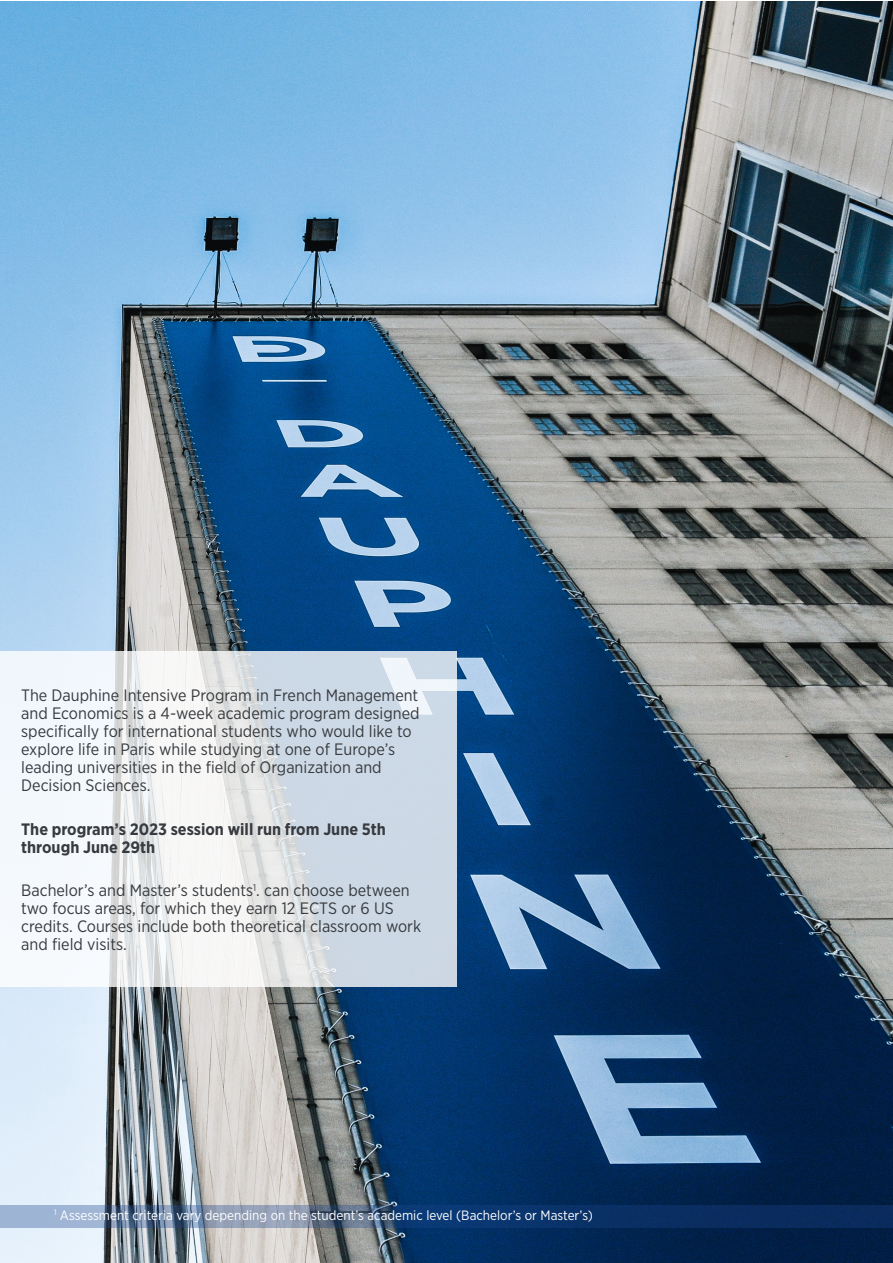
<style>
.page{position:relative;width:893px;height:1263px;background:#fff}
.page>*{position:absolute;margin:0;border:0;box-sizing:border-box;transform-origin:0 0}
.t1{font:16.5px/18px "Gotham Narrow";color:#373a3e}
.t2{font:700 16.5px/18px "Gotham Narrow";color:#373a3e}
.t3{font:13.5px "Gotham Narrow";color:#fff}
</style>
<div class="page">
<img style="left:0;top:1px;width:893px;height:1261px">
<svg style="left:0;top:651px;width:456px;height:335px"></svg>
<svg style="left:0;top:1205px;width:893px;height:22px;background:#3b5983"></svg>
<p class="t1" style="left:21px;top:686px;width:400px">The Dauphine Intensive Program in French Management and Economics is a 4-week academic program designed specifically for international students who would like to explore life in Paris while studying at one of Europe’s leading universities in the field of Organization and Decision Sciences.</p>
<p class="t2" style="left:21px;top:820px;width:366px">The program’s 2023 session will run from June 5th through June 29th</p>
<p class="t1" style="left:21px;top:881px;width:401px">Bachelor’s and Master’s students<sup>1</sup>. can choose between two focus areas, for which they earn 12 ECTS or 6 US credits. Courses include both theoretical classroom work and field visits.</p>
<p class="t3" style="left:54px;top:1207px;width:541px"><sup>1</sup> Assessment criteria vary depending on the student’s academic level (Bachelor’s or Master’s)</p>
</div>
